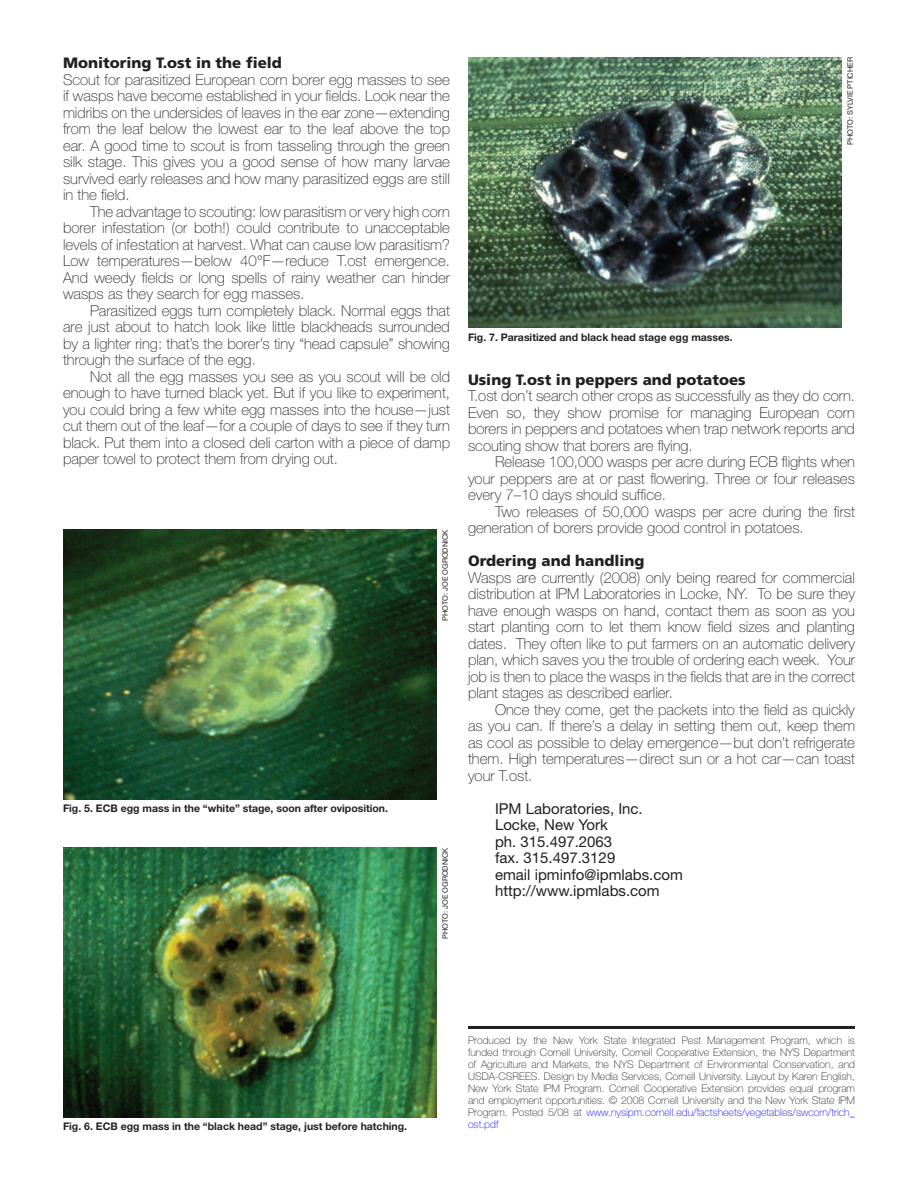
<style>
.page{position:relative;width:918px;height:1188px;background:#fff}
.page>*{position:absolute;margin:0;border:0;box-sizing:border-box;transform-origin:0 0}
.text{font:100 15px/16.5px "Helvetica Neue";color:#231f20;text-align:justify}
.text_first_paragraph{font:100 15px/16.5px "Helvetica Neue";color:#231f20;text-align:justify}
.text-2{font:15px "Helvetica Neue";color:#231f20}
.heading{font:900 15px "Frutiger LT Std";color:#231f20}
.text-3{font:100 10.5px/12px "Helvetica Neue";color:#231f20;text-align:justify}
.figure_captions{font:700 10.5px "Helvetica Neue";color:#231f20}
.photo_credit{font:7.5px "Helvetica Neue";color:#231f20}
.s1{color:#00f}
</style>
<div class="page">
<hr style="left:468px;top:1026px;width:387px;height:3px;background:#231f20">
<img style="left:468px;top:57px;width:374px;height:271px">
<img style="left:63px;top:848px;width:374px;height:270px">
<img style="left:63px;top:530px;width:374px;height:270px">
<p class="heading" style="left:63px;top:54px;width:220px">Monitoring T.ost in the field</p>
<p class="text_first_paragraph" style="left:63px;top:71px;width:389px">Scout for parasitized European corn borer egg masses to see if wasps have become established in your fields. Look near the midribs on the undersides of leaves in the ear zone—extending from the leaf below the lowest ear to the leaf above the top ear. A good time to scout is from tasseling through the green silk stage. This gives you a good sense of how many larvae survived early releases and how many parasitized eggs are still in the field.</p>
<p class="text" style="left:63px;top:203px;width:389px;text-indent:27px">The advantage to scouting: low parasitism or very high corn borer infestation (or both!) could contribute to unacceptable levels of infestation at harvest. What can cause low parasitism?<br>Low temperatures—below 40°F—reduce T.ost emergence.<br>And weedy fields or long spells of rainy weather can hinder wasps as they search for egg masses.</p>
<p class="text" style="left:63px;top:302px;width:388px;text-indent:27px">Parasitized eggs turn completely black. Normal eggs that are just about to hatch look like little blackheads surrounded by a lighter ring: that’s the borer’s tiny “head capsule” showing through the surface of the egg.</p>
<p class="text" style="left:63px;top:368px;width:389px;text-indent:27px">Not all the egg masses you see as you scout will be old enough to have turned black yet. But if you like to experiment, you could bring a few white egg masses into the house—just cut them out of the leaf—for a couple of days to see if they turn black. Put them into a closed deli carton with a piece of damp paper towel to protect them from drying out.</p>
<p class="photo_credit" style="left:441px;top:621px;width:93px;rotate:-90deg">PHOTO: JOE OGRODNICK</p>
<p class="figure_captions" style="left:63px;top:802px;width:327px">Fig. 5. ECB egg mass in the “white” stage, soon after oviposition.</p>
<p class="photo_credit" style="left:441px;top:939px;width:93px;rotate:-90deg">PHOTO: JOE OGRODNICK</p>
<p class="figure_captions" style="left:468px;top:331px;width:266px">Fig. 7. Parasitized and black head stage egg masses.</p>
<p class="photo_credit" style="left:846px;top:145px;width:90px;rotate:-90deg">PHOTO: SYLVIE PTICHER</p>
<p class="heading" style="left:468px;top:370px;width:279px">Using T.ost in peppers and potatoes</p>
<p class="text_first_paragraph" style="left:468px;top:388px;width:389px">T.ost don’t search other crops as successfully as they do corn.<br>Even so, they show promise for managing European corn borers in peppers and potatoes when trap network reports and scouting show that borers are flying.</p>
<p class="text" style="left:468px;top:454px;width:388px;text-indent:27px">Release 100,000 wasps per acre during ECB flights when your peppers are at or past flowering. Three or four releases every 7–10 days should suffice.</p>
<p class="text" style="left:468px;top:503px;width:389px;text-indent:27px">Two releases of 50,000 wasps per acre during the first generation of borers provide good control in potatoes.</p>
<p class="heading" style="left:468px;top:552px;width:178px">Ordering and handling</p>
<p class="text_first_paragraph" style="left:468px;top:569px;width:389px">Wasps are currently (2008) only being reared for commercial distribution at IPM Laboratories in Locke, NY. To be sure they have enough wasps on hand, contact them as soon as you start planting corn to let them know field sizes and planting dates. They often like to put farmers on an automatic delivery plan, which saves you the trouble of ordering each week. Your job is then to place the wasps in the fields that are in the correct plant stages as described earlier.</p>
<p class="text" style="left:468px;top:701px;width:389px;text-indent:27px">Once they come, get the packets into the field as quickly as you can. If there’s a delay in setting them out, keep them as cool as possible to delay emergence—but don’t refrigerate them. High temperatures—direct sun or a hot car—can toast your T.ost.</p>
<p class="text-2" style="left:495px;top:799px;width:149px">IPM Laboratories, Inc.</p>
<p class="text-2" style="left:495px;top:816px;width:115px">Locke, New York</p>
<p class="text-2" style="left:495px;top:832px;width:119px">ph. 315.497.2063</p>
<p class="text-2" style="left:495px;top:849px;width:122px">fax. 315.497.3129</p>
<p class="text-2" style="left:495px;top:865px;width:189px">email ipminfo@ipmlabs.com</p>
<p class="text-2" style="left:495px;top:882px;width:166px">http://www.ipmlabs.com</p>
<p class="figure_captions" style="left:63px;top:1120px;width:346px">Fig. 6. ECB egg mass in the “black head” stage, just before hatching.</p>
<p class="text-3" style="left:468px;top:1034px;width:389px">Produced by the New York State Integrated Pest Management Program, which is funded through Cornell University, Cornell Cooperative Extension, the NYS Department of Agriculture and Markets, the NYS Department of Environmental Conservation, and USDA-CSREES. Design by Media Services, Cornell University. Layout by Karen English, New York State IPM Program. Cornell Cooperative Extension provides equal program and employment opportunities. © 2008 Cornell University and the New York State IPM Program. Posted 5/08 at <span class="s1">www.nysipm.cornell.edu/factsheets/vegetables/swcorn/trich_ ost.pdf</span></p>
</div>
